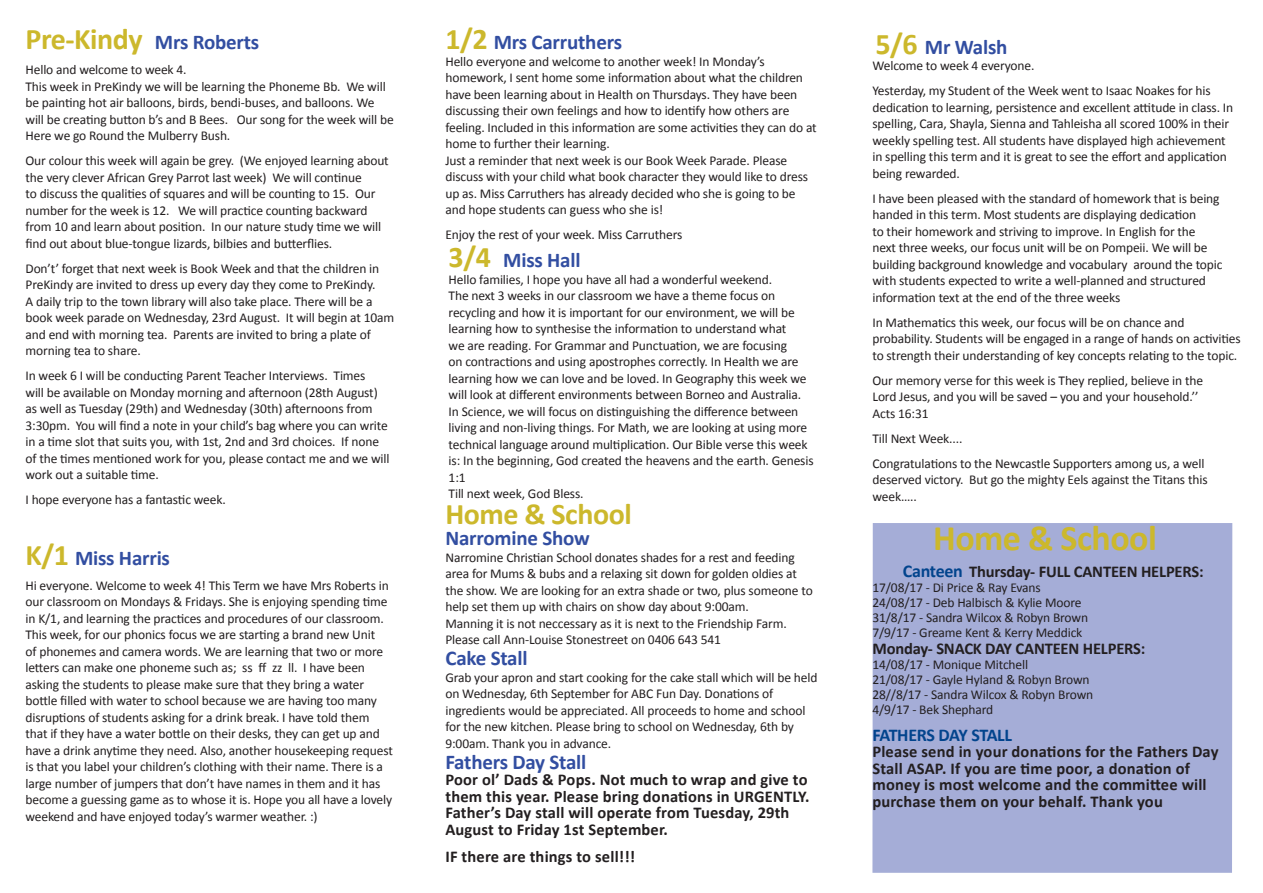
<style>
.page{position:relative;width:1263px;height:893px;background:#fff}
.page>*{position:absolute;margin:0;border:0;box-sizing:border-box;transform-origin:0 0}
.Body_Text_Black{font:700 36px "Calibri";letter-spacing:-.015em;color:#ccb82c}
.Heading_1_-_Gold{font:700 30px "Calibri";letter-spacing:-.015em;color:#ccb82c}
.Heading_1_-_Gold-2{font:700 21px "Calibri";letter-spacing:-.01em;color:#324ea1}
.Body_Text_Black-2{font:700 21px "Calibri";letter-spacing:-.01em;color:#324ea1}
.Body_Text_Black-3{font:700 18px "Calibri";letter-spacing:-.025em;color:#02448d}
.Heading_1_-_Gold-3{font:700 16.5px/16.5px "Calibri";letter-spacing:.01em;color:#231f20}
.Body_Text_Black-4{font:700 16.5px/16.5px "Calibri";letter-spacing:.01em;color:#231f20}
.Body_Text_Black-5{font:700 16.5px "Calibri";letter-spacing:-.01em;color:#231f20}
.Heading_1_-_Gold-4{font:13.5px/16.5px "Calibri";letter-spacing:-.01em;color:#231f20}
.Body_Text_Black-6{font:13.5px/16.5px "Calibri";letter-spacing:-.01em;color:#231f20}
.s1{font-size:30px;color:#ccb82c}
.s2{font-size:18px;color:#02448d}
</style>
<div class="page">
<div style="left:872px;top:523px;width:360px;height:350px;background:#a5add7"></div>
<p class="Heading_1_-_Gold-2" style="left:26px;top:29px;width:235px"><span class="s1">Pre-Kindy</span> Mrs Roberts</p>
<p class="Heading_1_-_Gold-4" style="left:26px;top:61px;width:370px">Hello and welcome to week 4.<br>This week in PreKindy we will be learning the Phoneme Bb. We will be painting hot air balloons, birds, bendi-buses, and balloons. We will be creating button b’s and B Bees. Our song for the week will be Here we go Round the Mulberry Bush.</p>
<p class="Heading_1_-_Gold-4" style="left:26px;top:152px;width:365px">Our colour this week will again be grey. (We enjoyed learning about the very clever African Grey Parrot last week) We will continue<br>to discuss the qualities of squares and will be counting to 15. Our number for the week is 12. We will practice counting backward from 10 and learn about position. In our nature study time we will find out about blue-tongue lizards, bilbies and butterflies.</p>
<p class="Heading_1_-_Gold-4" style="left:26px;top:260px;width:370px">Don’t’ forget that next week is Book Week and that the children in PreKindy are invited to dress up every day they come to PreKindy.<br>A daily trip to the town library will also take place. There will be a book week parade on Wednesday, 23rd August. It will begin at 10am and end with morning tea. Parents are invited to bring a plate of morning tea to share.</p>
<p class="Heading_1_-_Gold-4" style="left:26px;top:367px;width:366px">In week 6 I will be conducting Parent Teacher Interviews. Times<br>will be available on Monday morning and afternoon (28th August) as well as Tuesday (29th) and Wednesday (30th) afternoons from 3:30pm. You will find a note in your child’s bag where you can write in a time slot that suits you, with 1st, 2nd and 3rd choices. If none of the times mentioned work for you, please contact me and we will work out a suitable time.</p>
<p class="Heading_1_-_Gold-4" style="left:26px;top:491px;width:202px">I hope everyone has a fantastic week.</p>
<p class="Heading_1_-_Gold-2" style="left:26px;top:544px;width:146px"><span class="s1">K/1</span> Miss Harris</p>
<p class="Heading_1_-_Gold-4" style="left:26px;top:577px;width:369px">Hi everyone. Welcome to week 4! This Term we have Mrs Roberts in our classroom on Mondays &amp; Fridays. She is enjoying spending time in K/1, and learning the practices and procedures of our classroom.<br>This week, for our phonics focus we are starting a brand new Unit<br>of phonemes and camera words. We are learning that two or more letters can make one phoneme such as; ss ff zz ll. I have been asking the students to please make sure that they bring a water bottle filled with water to school because we are having too many disruptions of students asking for a drink break. I have told them that if they have a water bottle on their desks, they can get up and have a drink anytime they need. Also, another housekeeping request is that you label your children’s clothing with their name. There is a large number of jumpers that don’t have names in them and it has become a guessing game as to whose it is. Hope you all have a lovely weekend and have enjoyed today’s warmer weather. :)</p>
<p class="Heading_1_-_Gold-2" style="left:445px;top:29px;width:178px"><span class="s1">1/2</span> Mrs Carruthers</p>
<p class="Heading_1_-_Gold-4" style="left:445px;top:53px;width:373px">Hello everyone and welcome to another week! In Monday’s homework, I sent home some information about what the children have been learning about in Health on Thursdays. They have been discussing their own feelings and how to identify how others are feeling. Included in this information are some activities they can do at home to further their learning.<br>Just a reminder that next week is our Book Week Parade. Please discuss with your child what book character they would like to dress up as. Miss Carruthers has already decided who she is going to be and hope students can guess who she is!</p>
<p class="Heading_1_-_Gold-4" style="left:445px;top:226px;width:238px">Enjoy the rest of your week. Miss Carruthers</p>
<p class="Body_Text_Black-2" style="left:449px;top:247px;width:133px"><span class="s1">3/4</span> Miss Hall</p>
<p class="Body_Text_Black-6" style="left:449px;top:271px;width:367px">Hello families, I hope you have all had a wonderful weekend.<br>The next 3 weeks in our classroom we have a theme focus on recycling and how it is important for our environment, we will be learning how to synthesise the information to understand what<br>we are reading. For Grammar and Punctuation, we are focusing<br>on contractions and using apostrophes correctly. In Health we are learning how we can love and be loved. In Geography this week we will look at different environments between Borneo and Australia.<br>In Science, we will focus on distinguishing the difference between living and non-living things. For Math, we are looking at using more technical language around multiplication. Our Bible verse this week is: In the beginning, God created the heavens and the earth. Genesis 1:1<br>Till next week, God Bless.</p>
<p class="Heading_1_-_Gold" style="left:445px;top:495px;width:188px">Home &amp; School</p>
<p class="Heading_1_-_Gold-2" style="left:445px;top:525px;width:146px">Narromine Show</p>
<p class="Heading_1_-_Gold-4" style="left:445px;top:549px;width:369px">Narromine Christian School donates shades for a rest and feeding area for Mums &amp; bubs and a relaxing sit down for golden oldies at the show. We are looking for an extra shade or two, plus someone to help set them up with chairs on show day about 9:00am.<br>Manning it is not neccessary as it is next to the Friendship Farm.<br>Please call Ann-Louise Stonestreet on 0406 643 541</p>
<p class="Heading_1_-_Gold-2" style="left:445px;top:645px;width:84px">Cake Stall</p>
<p class="Heading_1_-_Gold-4" style="left:445px;top:669px;width:373px">Grab your apron and start cooking for the cake stall which will be held on Wednesday, 6th September for ABC Fun Day. Donations of ingredients would be appreciated. All proceeds to home and school for the new kitchen. Please bring to school on Wednesday, 6th by 9:00am. Thank you in advance.</p>
<p class="Heading_1_-_Gold-2" style="left:445px;top:748px;width:142px">Fathers Day Stall</p>
<p class="Heading_1_-_Gold-3" style="left:445px;top:771px;width:365px">Poor ol’ Dads &amp; Pops. Not much to wrap and give to them this year. Please bring donations in URGENTLY.<br>Father’s Day stall will operate from Tuesday, 29th August to Friday 1st September.</p>
<p class="Heading_1_-_Gold-3" style="left:445px;top:848px;width:191px">IF there are things to sell!!!</p>
<p class="Heading_1_-_Gold-2" style="left:875px;top:33px;width:134px"><span class="s1">5/6</span> Mr Walsh</p>
<p class="Heading_1_-_Gold-4" style="left:872px;top:57px;width:164px">Welcome to week 4 everyone.</p>
<p class="Heading_1_-_Gold-4" style="left:872px;top:82px;width:362px">Yesterday, my Student of the Week went to Isaac Noakes for his dedication to learning, persistence and excellent attitude in class. In spelling, Cara, Shayla, Sienna and Tahleisha all scored 100% in their weekly spelling test. All students have displayed high achievement in spelling this term and it is great to see the effort and application being rewarded.</p>
<p class="Heading_1_-_Gold-4" style="left:872px;top:190px;width:352px">I have been pleased with the standard of homework that is being handed in this term. Most students are displaying dedication<br>to their homework and striving to improve. In English for the next three weeks, our focus unit will be on Pompeii. We will be building background knowledge and vocabulary around the topic with students expected to write a well-planned and structured information text at the end of the three weeks</p>
<p class="Heading_1_-_Gold-4" style="left:872px;top:314px;width:370px">In Mathematics this week, our focus will be on chance and probability. Students will be engaged in a range of hands on activities to strength their understanding of key concepts relating to the topic.</p>
<p class="Heading_1_-_Gold-4" style="left:872px;top:372px;width:332px">Our memory verse for this week is They replied, believe in the<br>Lord Jesus, and you will be saved – you and your household.’’<br>Acts 16:31</p>
<p class="Heading_1_-_Gold-4" style="left:872px;top:430px;width:91px">Till Next Week....</p>
<p class="Heading_1_-_Gold-4" style="left:872px;top:455px;width:337px">Congratulations to the Newcastle Supporters among us, a well deserved victory. But go the mighty Eels against the Titans this week…..</p>
<p class="Body_Text_Black" style="left:933px;top:515px;width:225px">Home &amp; School</p>
<p class="Body_Text_Black-5" style="left:903px;top:561px;width:302px"><span class="s2">Canteen</span> Thursday- FULL CANTEEN HELPERS:</p>
<p class="Body_Text_Black-6" style="left:872px;top:580px;width:217px;line-height:15px">17/08/17 - Di Price &amp; Ray Evans 24/08/17 - Deb Halbisch &amp; Kylie Moore 31/8/17 - Sandra Wilcox &amp; Robyn Brown 7/9/17 - Greame Kent &amp; Kerry Meddick</p>
<p class="Body_Text_Black-5" style="left:872px;top:637px;width:274px">Monday- SNACK DAY CANTEEN HELPERS:</p>
<p class="Body_Text_Black-6" style="left:872px;top:657px;width:222px;line-height:15px">14/08/17 - Monique Mitchell<br>21/08/17 - Gayle Hyland &amp; Robyn Brown<br>28//8/17 - Sandra Wilcox &amp; Robyn Brown<br>4/9/17 - Bek Shephard</p>
<p class="Body_Text_Black-3" style="left:872px;top:723px;width:141px">FATHERS DAY STALL</p>
<p class="Body_Text_Black-4" style="left:872px;top:743px;width:347px">Please send in your donations for the Fathers Day Stall ASAP. If you are time poor, a donation of money is most welcome and the committee will purchase them on your behalf. Thank you</p>
</div>
